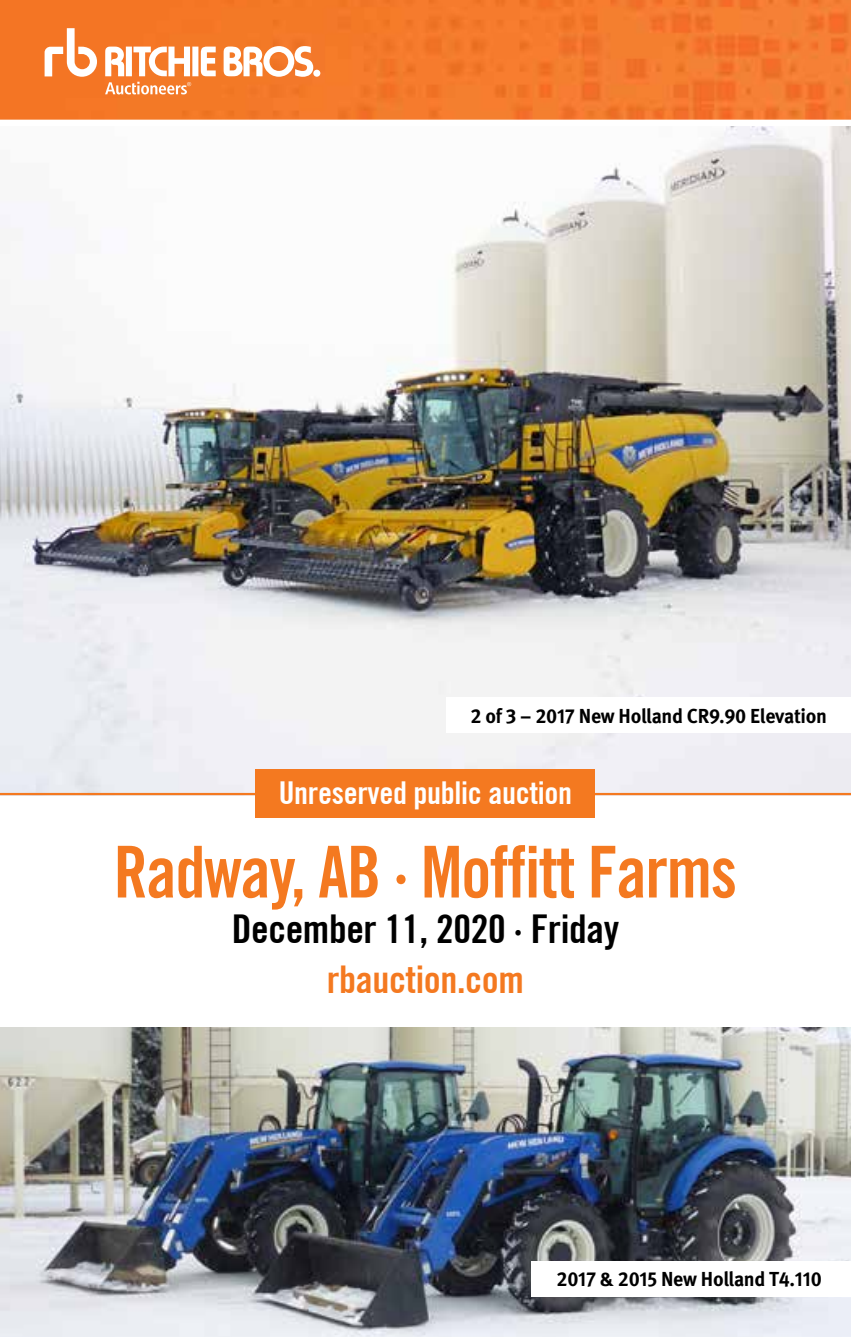
<style>
.page{position:relative;width:851px;height:1337px;background:#fff}
.page>*{position:absolute;margin:0;border:0;box-sizing:border-box;transform-origin:0 0}
.t1{font:700 condensed 71.55px "Trade Gothic No.20";letter-spacing:-.02em;color:#f47920;scale:.95 1}
.t2{font:700 condensed 39.82px "Trade Gothic No.20";letter-spacing:-.01em;color:#000}
.t3{font:700 condensed 38.25px "Trade Gothic No.20";letter-spacing:-.01em;color:#f47920}
.t4{font:700 condensed 31.5px "Trade Gothic No.20";letter-spacing:-.01em;color:#fff}
.t5{font:700 20.25px "Meta Pro";letter-spacing:-.015em;color:#000}
</style>
<div class="page">
<img style="left:0;top:1028px;width:850px;height:308px">
<img style="left:0;top:126px;width:850px;height:667px">
<div style="left:446px;top:697px;width:404px;height:35px;background:#fff"></div>
<hr style="left:0;top:793px;width:850px;height:2px;background:#f47920">
<div style="left:255px;top:769px;width:340px;height:48px;background:#f47920"></div>
<svg style="left:0;top:0;width:850px;height:120px"></svg>
<svg style="left:45px;top:28px;width:52px;height:49px"></svg>
<svg style="left:105px;top:46px;width:215px;height:48px"></svg>
<div style="left:531px;top:1260px;width:319px;height:36px;background:#fff"></div>
<p class="t5" style="left:470px;top:699px;width:358px">2 of 3 – 2017 New Holland CR9.90 Elevation</p>
<h3 class="t4" style="left:279px;top:773px;width:295px">Unreserved public auction</h3>
<h1 class="t1" style="left:114px;top:828px;width:657px">Radway, AB · Moffitt Farms</h1>
<h2 class="t2" style="left:232px;top:905px;width:389px">December 11, 2020 · Friday</h2>
<h3 class="t3" style="left:327px;top:956px;width:199px">rbauction.com</h3>
<p class="t5" style="left:556px;top:1263px;width:267px">2017 &amp; 2015 New Holland T4.110</p>
</div>
